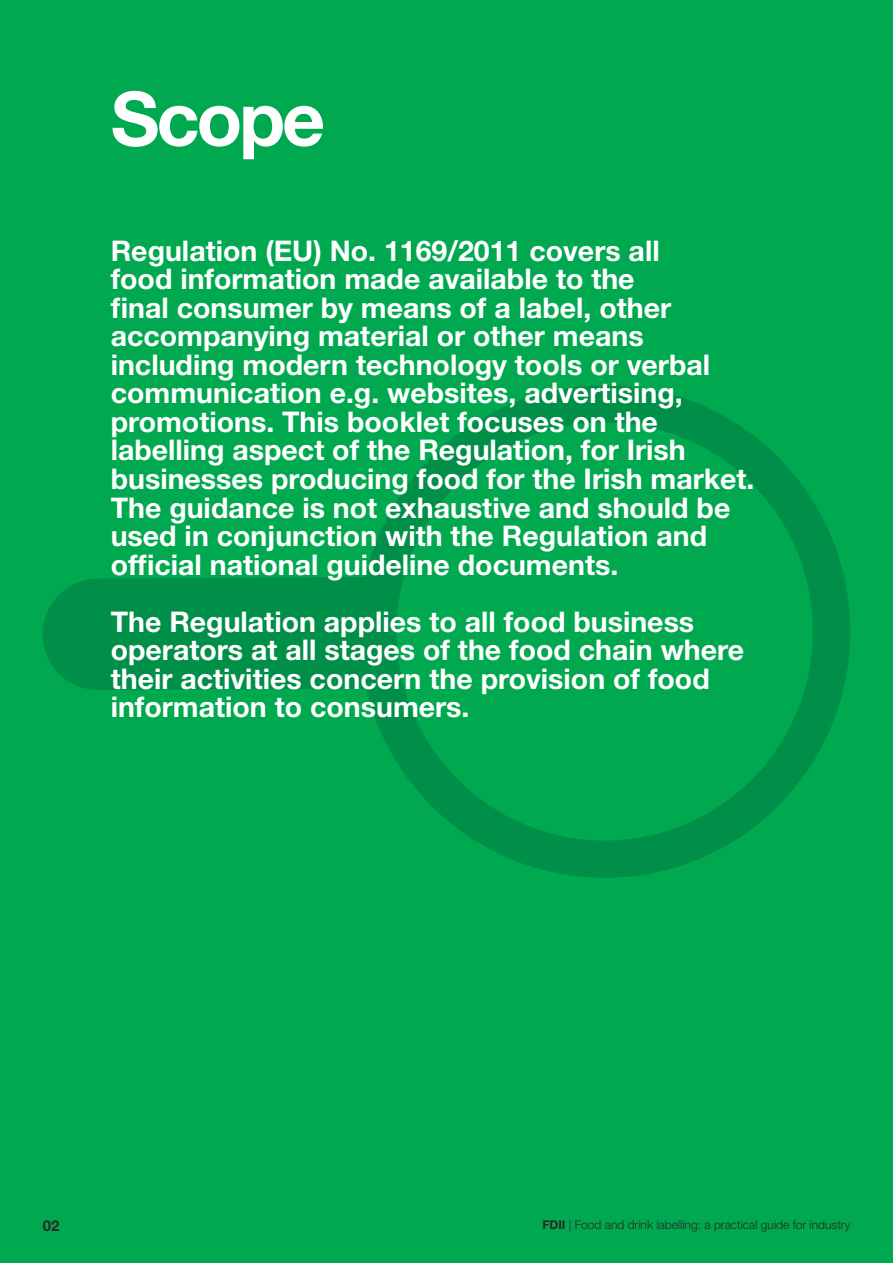
<style>
.page{position:relative;width:893px;height:1263px;background:#00a94f}
.page>*{position:absolute;margin:0;border:0;box-sizing:border-box;transform-origin:0 0}
.t1{font:700 75px "Helvetica Neue LT Std";letter-spacing:-.04em;color:#fff}
.t2{font:700 28.5px/28.5px "Helvetica Neue LT Std";color:#fff}
.t3{font:700 15px "Helvetica Neue LT Std";color:#292829}
.t4{font:300 12px "Helvetica Neue LT Std";color:#292829}
.s1{font-weight:700}
</style>
<div class="page">
<svg style="left:43px;top:385px;width:807px;height:493px"></svg>
<h1 class="t1" style="left:111px;top:72px;width:216px">Scope</h1>
<p class="t2" style="left:111px;top:236px;width:645px">Regulation (EU) No. 1169/2011 covers all<br>food information made available to the<br>final consumer by means of a label, other accompanying material or other means including modern technology tools or verbal communication e.g. websites, advertising, promotions. This booklet focuses on the labelling aspect of the Regulation, for Irish businesses producing food for the Irish market.<br>The guidance is not exhaustive and should be used in conjunction with the Regulation and official national guideline documents.</p>
<p class="t2" style="left:111px;top:606px;width:635px">The Regulation applies to all food business operators at all stages of the food chain where their activities concern the provision of food information to consumers.</p>
<p class="t3" style="left:43px;top:1216px;width:18px">02</p>
<p class="t4" style="left:542px;top:1217px;width:309px"><span class="s1">FDII</span> | Food and drink labelling: a practical guide for industry</p>
</div>
